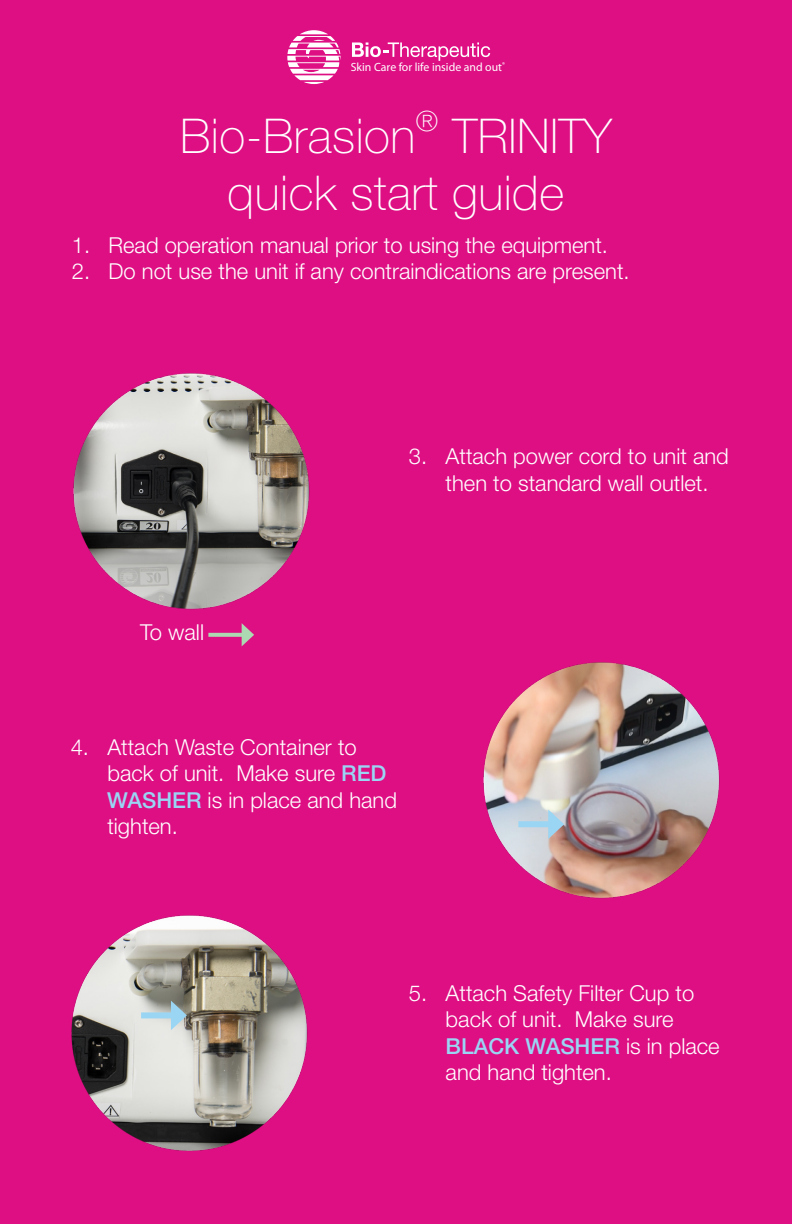
<style>
.page{position:relative;width:792px;height:1224px;background:#de0e83}
.page>*{position:absolute;margin:0;border:0;box-sizing:border-box;transform-origin:0 0}
.t1{font:100 48px "Helvetica Neue LT Std";letter-spacing:.01em;color:#fff}
.t2{font:100 28px "Helvetica Neue LT Std";color:#fff}
.t3{font:300 22px/26.4px "Helvetica Neue LT Std";color:#fff}
.t4{font:12px "Myriad Pro";color:#fff}
.s1{font-weight:500;color:#9ad5f4}
</style>
<div class="page">
<img style="left:73px;top:373px;width:237px;height:237px">
<img style="left:483px;top:662px;width:237px;height:237px">
<svg style="left:208px;top:633px;width:34px;height:4px"></svg>
<svg style="left:242px;top:623px;width:12px;height:23px"></svg>
<div style="left:518px;top:821px;width:36px;height:6px;background:#9ad5f4"></div>
<svg style="left:548px;top:809px;width:16px;height:30px"></svg>
<svg style="left:352px;top:42px;width:138px;height:19px"></svg>
<svg style="left:287px;top:30px;width:54px;height:54px"></svg>
<img style="left:71px;top:915px;width:237px;height:236px">
<div style="left:141px;top:1012px;width:35px;height:6px;background:#9ad5f4"></div>
<svg style="left:171px;top:1001px;width:16px;height:29px"></svg>
<p class="t4" style="left:351px;top:60px;width:156px">Skin Care for life inside and out<sup>®</sup></p>
<p class="t1" style="left:180px;top:108px;width:237px">Bio-Brasion</p>
<p class="t2" style="left:416px;top:105px;width:24px">®</p>
<p class="t1" style="left:452px;top:108px;width:161px">TRINITY</p>
<p class="t1" style="left:228px;top:166px;width:338px">quick start guide</p>
<p class="t3" style="left:72px;top:231px;width:538px">1. Read operation manual prior to using the equipment.</p>
<p class="t3" style="left:72px;top:258px;width:559px">2. Do not use the unit if any contraindications are present.</p>
<p class="t3" style="left:446px;top:443px;width:285px;text-indent:-37px">3. Attach power cord to unit and then to standard wall outlet.</p>
<p class="t3" style="left:140px;top:619px;width:65px">To wall</p>
<p class="t3" style="left:107px;top:733px;width:291px;text-indent:-37px">4. Attach Waste Container to back of unit. Make sure <span class="s1">RED<br>WASHER</span> is in place and hand tighten.</p>
<p class="t3" style="left:446px;top:979px;width:276px;text-indent:-37px">5. Attach Safety Filter Cup to back of unit. Make sure<br><span class="s1">BLACK WASHER</span> is in place and hand tighten.</p>
</div>
